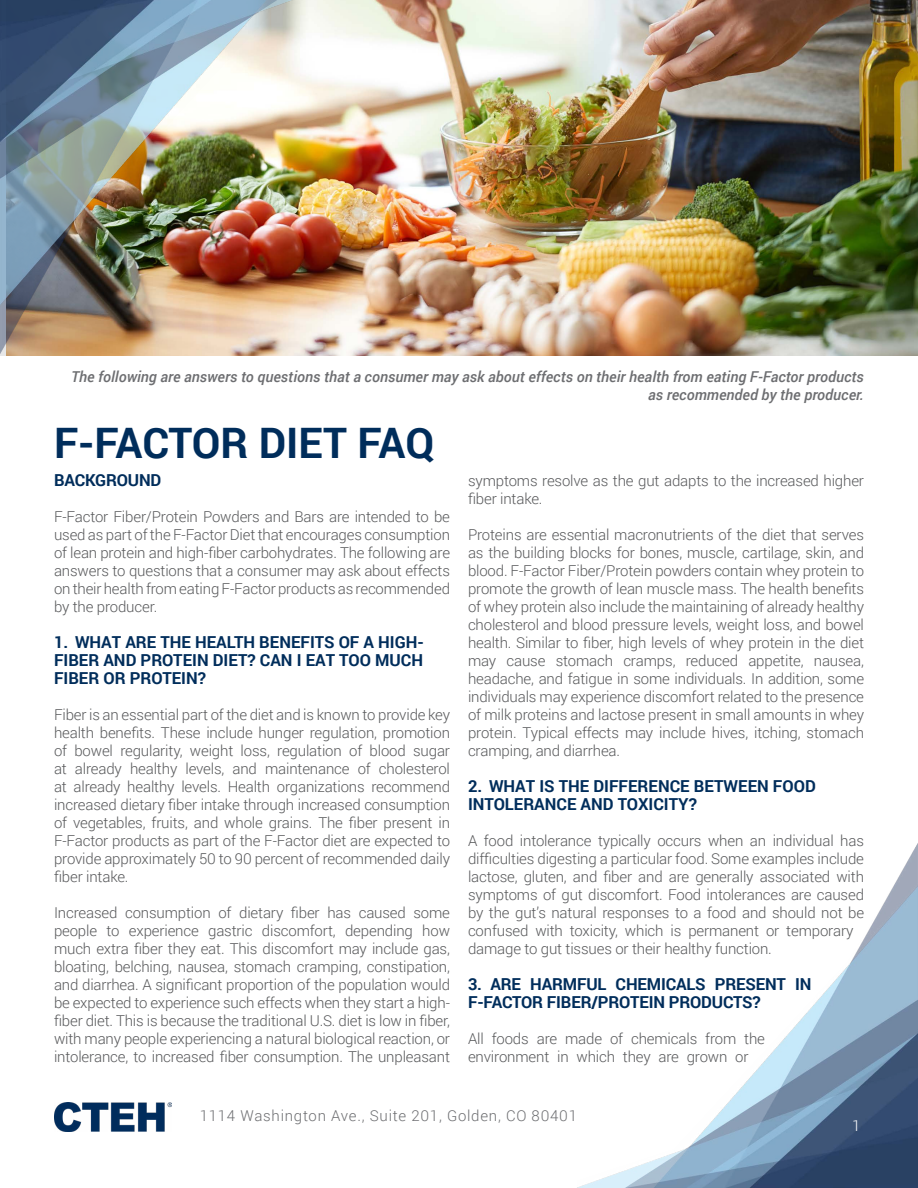
<style>
.page{position:relative;width:918px;height:1188px;background:#fff}
.page>*{position:absolute;margin:0;border:0;box-sizing:border-box;transform-origin:0 0}
.t1{font:700 42px "Roboto";color:#002d5b}
.t2{font:700 16.5px/18px "Roboto";color:#002d5b}
.t3{font:300 15px/18px "Roboto";letter-spacing:-.01em;color:#58595b;text-align:justify}
.t4{font:italic 500 15px/18px "Roboto";color:#6d6e71;text-align:right}
.t5{font:300 15px "Roboto";letter-spacing:.05em;color:#6d6e71}
.t6{font:300 15px "Roboto";color:#fff}
</style>
<div class="page">
<img style="left:577px;top:843px;width:341px;height:345px">
<img style="left:54px;top:1102px;width:118px;height:29px">
<img style="left:314px;top:0;width:604px;height:355px">
<img style="left:0;top:0;width:314px;height:355px">
<p class="t4" style="left:71px;top:367px;width:794px">The following are answers to questions that a consumer may ask about effects on their health from eating F-Factor products as recommended by the producer.</p>
<h1 class="t1" style="left:54px;top:413px;width:382px">F-FACTOR DIET FAQ</h1>
<p class="t2" style="left:54px;top:470px;width:109px">BACKGROUND</p>
<p class="t3" style="left:54px;top:507px;width:398px">F-Factor Fiber/Protein Powders and Bars are intended to be used as part of the F-Factor Diet that encourages consumption of lean protein and high-fiber carbohydrates. The following are answers to questions that a consumer may ask about effects on their health from eating F-Factor products as recommended by the producer.</p>
<p class="t2" style="left:54px;top:632px;width:371px;text-align:justify">1. WHAT ARE THE HEALTH BENEFITS OF A HIGH-FIBER AND PROTEIN DIET? CAN I EAT TOO MUCH FIBER OR PROTEIN?</p>
<p class="t3" style="left:54px;top:705px;width:398px">Fiber is an essential part of the diet and is known to provide key health benefits. These include hunger regulation, promotion of bowel regularity, weight loss, regulation of blood sugar at already healthy levels, and maintenance of cholesterol at already healthy levels. Health organizations recommend increased dietary fiber intake through increased consumption of vegetables, fruits, and whole grains. The fiber present in F-Factor products as part of the F-Factor diet are expected to provide approximately 50 to 90 percent of recommended daily fiber intake.</p>
<p class="t3" style="left:54px;top:903px;width:398px">Increased consumption of dietary fiber has caused some people to experience gastric discomfort, depending how much extra fiber they eat. This discomfort may include gas, bloating, belching, nausea, stomach cramping, constipation, and diarrhea. A significant proportion of the population would be expected to experience such effects when they start a high&shy;fiber diet. This is because the traditional U.S. diet is low in fiber, with many people experiencing a natural biological reaction, or intolerance, to increased fiber consumption. The unpleasant</p>
<p class="t3" style="left:468px;top:471px;width:398px">symptoms resolve as the gut adapts to the increased higher fiber intake.</p>
<p class="t3" style="left:468px;top:525px;width:398px">Proteins are essential macronutrients of the diet that serves as the building blocks for bones, muscle, cartilage, skin, and blood. F-Factor Fiber/Protein powders contain whey protein to promote the growth of lean muscle mass. The health benefits of whey protein also include the maintaining of already healthy cholesterol and blood pressure levels, weight loss, and bowel health. Similar to fiber, high levels of whey protein in the diet may cause stomach cramps, reduced appetite, nausea, headache, and fatigue in some individuals. In addition, some individuals may experience discomfort related to the presence of milk proteins and lactose present in small amounts in whey protein. Typical effects may include hives, itching, stomach cramping, and diarrhea.</p>
<p class="t2" style="left:468px;top:776px;width:349px">2. WHAT IS THE DIFFERENCE BETWEEN FOOD<br>INTOLERANCE AND TOXICITY?</p>
<p class="t3" style="left:468px;top:831px;width:398px;text-align:left">A food intolerance typically occurs when an individual has difficulties digesting a particular food. Some examples include lactose, gluten, and fiber and are generally associated with symptoms of gut discomfort. Food intolerances are caused by the gut’s natural responses to a food and should not be confused with toxicity, which is permanent or temporary damage to gut tissues or their healthy function.</p>
<p class="t2" style="left:468px;top:974px;width:345px">3. ARE HARMFUL CHEMICALS PRESENT IN<br>F-FACTOR FIBER/PROTEIN PRODUCTS?</p>
<p class="t3" style="left:468px;top:1029px;width:299px">All foods are made of chemicals from the environment in which they are grown or</p>
<p class="t5" style="left:200px;top:1106px;width:379px">1114 Washington Ave., Suite 201, Golden, CO 80401</p>
<p class="t6" style="left:852px;top:1115px;width:10px">1</p>
</div>
